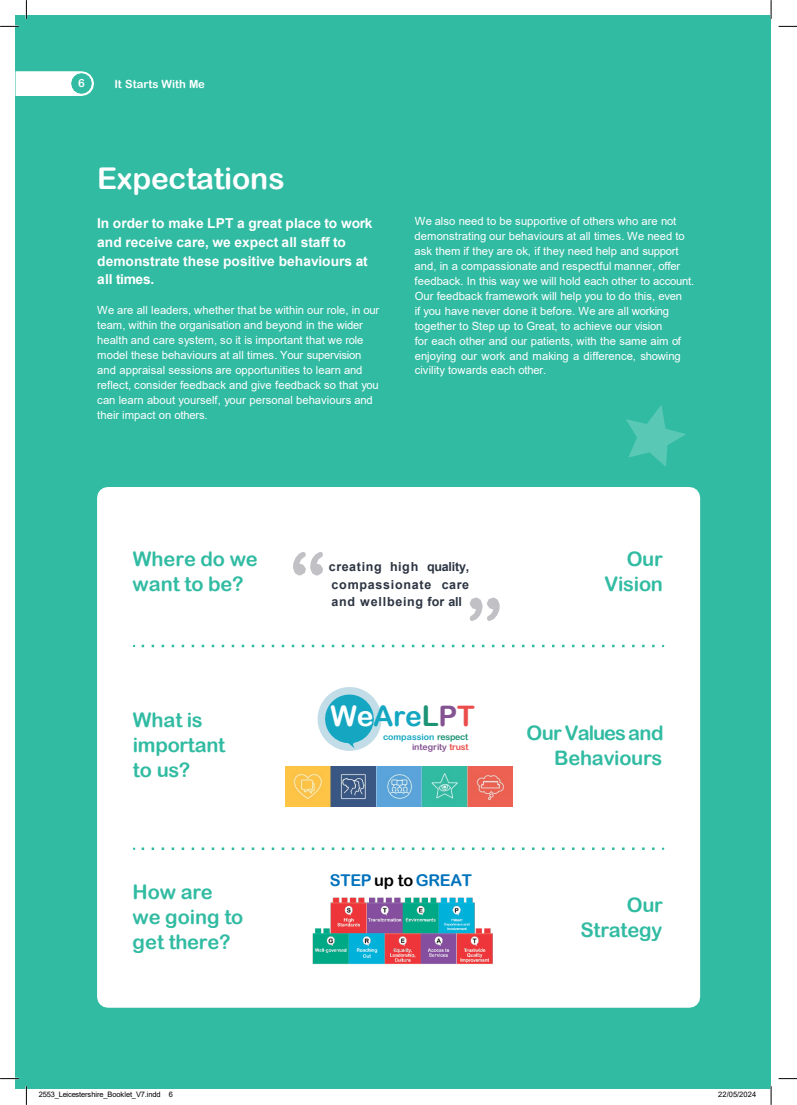
<style>
.page{position:relative;width:797px;height:1105px;background:#fff}
.page>*{position:absolute;margin:0;border:0;box-sizing:border-box;transform-origin:0 0}
.t1{font:30px "Arial Rounded MT Bold";letter-spacing:-.01em;color:#fff}
.t2{font:28.25px "Arial Rounded MT Bold";letter-spacing:-.01em;color:#15a7c2}
.t3{font:20px/25px "Arial Rounded MT Bold";letter-spacing:-.01em;color:#31bba2}
.t4{font:16.25px "Arial Rounded MT Bold";letter-spacing:-.01em;color:#0072bc}
.t5{font:700 13.75px/18.9px "Arial";letter-spacing:.005em;color:#fff}
.t6{font:700 12.5px/17.1px "Arial";letter-spacing:.05em;color:#2c3542;text-align:justify}
.t7{font:11.25px/15px "Arial";color:#fff}
.t8{font:11.25px "Arial Rounded MT Bold";color:#fff}
.t9{font:8.75px "Arial Rounded MT Bold";letter-spacing:-.005em;color:#15a7c2}
.t10{font:8.75px "Arial Rounded MT Bold";letter-spacing:-.015em;color:#845391}
.Slide{font:7.5px "Arial";letter-spacing:-.02em;color:#000}
.s1{color:#fff}
.s2{color:#1c9374}
.s3{color:#845391}
.s4{color:#ea4d4c}
.s5{color:#000}
</style>
<div class="page">
<div style="left:16px;top:16px;width:754px;height:1073px;background:#31bba2"></div>
<div style="left:97px;top:487px;width:602px;height:521px;background:#fff"></div>
<svg style="left:293px;top:552px;width:30px;height:23px"></svg>
<svg style="left:317px;top:687px;width:64px;height:64px;background:#80cbdb"></svg>
<svg style="left:141px;top:848px;width:523px;height:2px"></svg>
<svg style="left:141px;top:645px;width:523px;height:2px"></svg>
<img style="left:285px;top:766px;width:227px;height:41px">
<svg style="left:469px;top:598px;width:30px;height:23px"></svg>
<svg style="left:626px;top:405px;width:59px;height:61px"></svg>
<svg style="left:16px;top:71px;width:78px;height:25px;background:#f2faf9"></svg>
<img style="left:71px;top:74px;width:20px;height:20px">
<svg style="left:0;top:25px;width:19px;height:2px"></svg>
<svg style="left:778px;top:25px;width:18px;height:2px"></svg>
<svg style="left:0;top:1078px;width:19px;height:1px"></svg>
<svg style="left:778px;top:1078px;width:18px;height:1px"></svg>
<svg style="left:25px;top:0;width:2px;height:19px"></svg>
<svg style="left:25px;top:1086px;width:2px;height:19px"></svg>
<svg style="left:769px;top:0;width:2px;height:19px"></svg>
<svg style="left:770px;top:1086px;width:1px;height:19px"></svg>
<img style="left:310px;top:896px;width:183px;height:69px">
<p class="t8" style="left:78px;top:77px;width:8px">6</p>
<p class="t8" style="left:114px;top:77px;width:92px">It Starts With Me</p>
<h2 class="t1" style="left:97px;top:161px;width:189px">Expectations</h2>
<p class="t5" style="left:97px;top:214px;width:277px">In order to make LPT a great place to work and receive care, we expect all staff to demonstrate these positive behaviours at all times.</p>
<p class="t7" style="left:97px;top:302px;width:283px">We are all leaders, whether that be within our role, in our team, within the organisation and beyond in the wider health and care system, so it is important that we role model these behaviours at all times. Your supervision and appraisal sessions are opportunities to learn and reflect, consider feedback and give feedback so that you can learn about yourself, your personal behaviours and their impact on others.</p>
<p class="t7" style="left:414px;top:213px;width:281px">We also need to be supportive of others who are not demonstrating our behaviours at all times. We need to ask them if they are ok, if they need help and support and, in a compassionate and respectful manner, offer feedback. In this way we will hold each other to account.</p>
<p class="t7" style="left:414px;top:288px;width:269px">Our feedback framework will help you to do this, even if you have never done it before. We are all working together to Step up to Great, to achieve our vision</p>
<p class="t7" style="left:414px;top:333px;width:268px;text-align:justify">for each other and our patients, with the same aim of enjoying our work and making a difference, showing civility towards each other.</p>
<p class="t3" style="left:133px;top:547px;width:126px">Where do we want to be?</p>
<p class="t3" style="left:133px;top:707px;width:94px">What is important to us?</p>
<p class="t3" style="left:133px;top:879px;width:112px">How are we going to get there?</p>
<p class="t6" style="left:328px;top:558px;width:142px">creating high quality, compassionate care and wellbeing for all</p>
<p class="t3" style="left:604px;top:547px;width:60px;text-align:right">Our<br>Vision</p>
<p class="t2" style="left:330px;top:699px;width:146px"><span class="s1">We</span>Are<span class="s2">L</span><span class="s3">P</span><span class="s4">T</span></p>
<p class="t9" style="left:383px;top:732px;width:87px">compassion <span class="s2">respect</span></p>
<p class="t10" style="left:412px;top:742px;width:58px">integrity <span class="s4">trust</span></p>
<p class="t4" style="left:330px;top:871px;width:144px">STEP <span class="s5">up to</span> GREAT</p>
<p class="t3" style="left:526px;top:720px;width:139px;text-align:right">Our Valuesand<br>Behaviours</p>
<p class="t3" style="left:580px;top:892px;width:84px;text-align:right">Our<br>Strategy</p>
<p class="Slide" style="left:39px;top:1090px;width:136px">2553_Leicestershire_Booklet_V7.indd 6</p>
<p class="Slide" style="left:718px;top:1090px;width:39px">22/05/2024</p>
</div>
